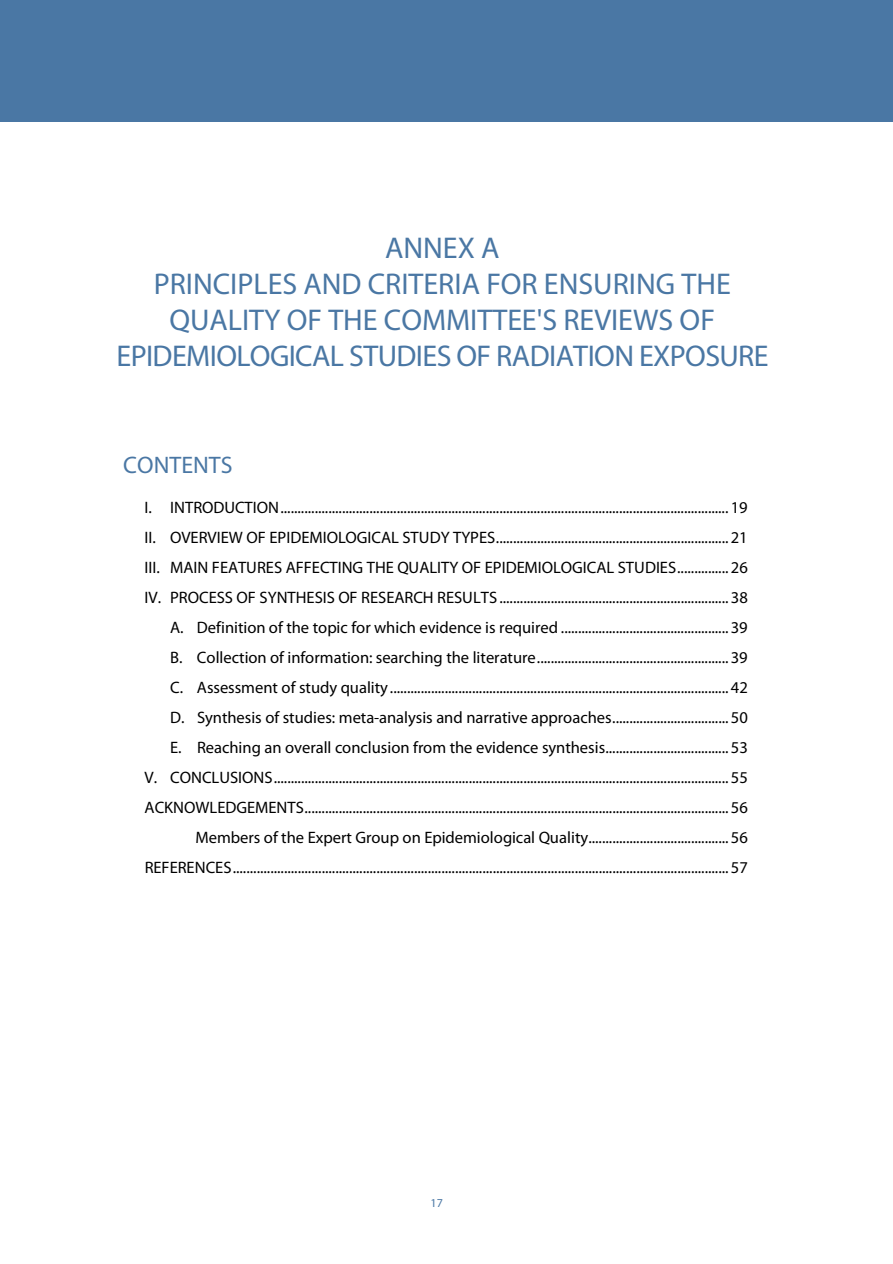
<style>
.page{position:relative;width:893px;height:1264px;background:#fff}
.page>*{position:absolute;margin:0;border:0;box-sizing:border-box;transform-origin:0 0}
.t1{font:30px/36px "Myriad Pro";color:#4a77a4;text-align:center}
.t2{font:24px "Myriad Pro";color:#4a77a4}
.t3{font:16.5px "Myriad Pro";color:#000}
.t4{font:12px "Myriad Pro";color:#4a77a4}
</style>
<div class="page">
<div style="left:0;top:0;width:893px;height:122px;background:#4a77a4"></div>
<p class="t1" style="left:116px;top:229px;width:654px">ANNEX A<br>PRINCIPLES AND CRITERIA FOR ENSURING THE QUALITY OF THE COMMITTEE'S REVIEWS OF EPIDEMIOLOGICAL STUDIES OF RADIATION EXPOSURE</p>
<h1 class="t2" style="left:123px;top:450px;width:111px">CONTENTS</h1>
<p class="t3" style="left:145px;top:497px;width:605px">I. INTRODUCTION ................................................................................................................................... 19</p>
<p class="t3" style="left:145px;top:527px;width:605px">II. OVERVIEW OF EPIDEMIOLOGICAL STUDY TYPES .................................................................... 21</p>
<p class="t3" style="left:145px;top:557px;width:605px">III. MAIN FEATURES AFFECTING THE QUALITY OF EPIDEMIOLOGICAL STUDIES ............... 26</p>
<p class="t3" style="left:145px;top:587px;width:605px">IV. PROCESS OF SYNTHESIS OF RESEARCH RESULTS ................................................................... 38</p>
<p class="t3" style="left:170px;top:617px;width:579px">A. Definition of the topic for which evidence is required ................................................. 39</p>
<p class="t3" style="left:170px;top:647px;width:579px">B. Collection of information: searching the literature ........................................................ 39</p>
<p class="t3" style="left:170px;top:677px;width:579px">C. Assessment of study quality ................................................................................................... 42</p>
<p class="t3" style="left:170px;top:707px;width:579px">D. Synthesis of studies: meta-analysis and narrative approaches .................................. 50</p>
<p class="t3" style="left:170px;top:737px;width:579px">E. Reaching an overall conclusion from the evidence synthesis .................................... 53</p>
<p class="t3" style="left:145px;top:767px;width:605px">V. CONCLUSIONS ..................................................................................................................................... 55</p>
<p class="t3" style="left:145px;top:797px;width:605px">ACKNOWLEDGEMENTS ............................................................................................................................ 56</p>
<p class="t3" style="left:195px;top:827px;width:554px">Members of the Expert Group on Epidemiological Quality ......................................... 56</p>
<p class="t3" style="left:145px;top:857px;width:605px">REFERENCES ................................................................................................................................................. 57</p>
<p class="t4" style="left:431px;top:1195px;width:14px">17</p>
</div>
